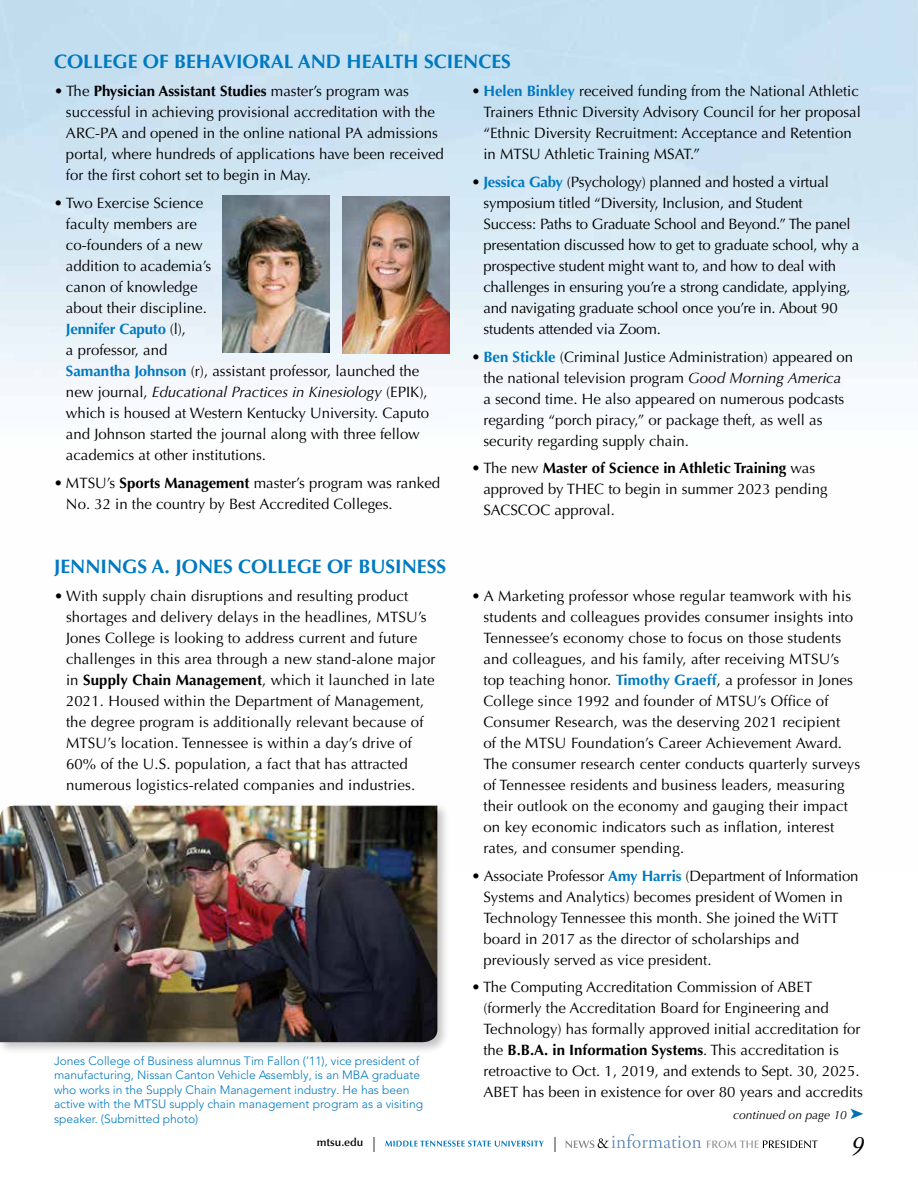
<style>
.page{position:relative;width:918px;height:1188px;background:#fff}
.page>*{position:absolute;margin:0;border:0;box-sizing:border-box;transform-origin:0 0}
.t1{font:italic 27px "Garamond Premr Pro";color:#000}
.t2{font:700 19.5px "Optima LT Std";color:#0079c1}
.t3{font:15px/21px "Optima LT Std";color:#000}
.t4{font:300 12px/14.4px "Avenir LT Pro";color:#0079c1}
.t5{font:italic 12px "Optima LT Std";color:#000}
.t6{font:600 11.25px "Optima LT Std";color:#000}
.s1{font-weight:700}
.s2{font-weight:700;color:#0079c1}
.s3{font-style:italic}
.s4{color:#0071b1}
</style>
<div class="page">
<img style="left:0;top:0;width:918px;height:395px">
<svg style="left:566px;top:1134px;width:135px;height:14px"></svg>
<svg style="left:707px;top:1140px;width:111px;height:8px"></svg>
<svg style="left:385px;top:1141px;width:159px;height:6px"></svg>
<svg style="left:554px;top:1137px;width:2px;height:15px"></svg>
<svg style="left:373px;top:1137px;width:2px;height:15px"></svg>
<img style="left:342px;top:197px;width:107px;height:156px">
<img style="left:222px;top:195px;width:107px;height:157px">
<div style="left:0;top:803px;width:450px;height:252px;background:#000;opacity:.23"></div>
<img style="left:0;top:806px;width:437px;height:236px">
<h2 class="t2" style="left:54px;top:50px;width:458px">COLLEGE OF BEHAVIORAL AND HEALTH SCIENCES</h2>
<p class="t3" style="left:66px;top:81px;width:379px;text-indent:-12px">• The <span class="s1">Physician Assistant Studies</span> master’s program was successful in achieving provisional accreditation with the ARC-PA and opened in the online national PA admissions portal, where hundreds of applications have been received for the first cohort set to begin in May.</p>
<p class="t3" style="left:66px;top:192px;width:365px;text-indent:-12px">• Two Exercise Science<br>faculty members are<br>co-founders of a new<br>addition to academia’s<br>canon of knowledge<br>about their discipline.<br><span class="s2">Jennifer Caputo</span> (l),<br>a professor, and<br><span class="s2">Samantha Johnson</span> (r), assistant professor, launched the new journal, <span class="s3">Educational Practices in Kinesiology</span> (EPIK), which is housed at Western Kentucky University. Caputo and Johnson started the journal along with three fellow academics at other institutions.</p>
<p class="t3" style="left:66px;top:472px;width:376px;text-indent:-12px">• MTSU’s <span class="s1">Sports Management</span> master’s program was ranked<br>No. 32 in the country by Best Accredited Colleges.</p>
<p class="t3" style="left:483px;top:81px;width:379px;text-indent:-12px">• <span class="s2">Helen Binkley</span> received funding from the National Athletic Trainers Ethnic Diversity Advisory Council for her proposal “Ethnic Diversity Recruitment: Acceptance and Retention in MTSU Athletic Training MSAT.”</p>
<p class="t3" style="left:483px;top:171px;width:377px;text-indent:-12px">• <span class="s2">Jessica Gaby</span> (Psychology) planned and hosted a virtual symposium titled “Diversity, Inclusion, and Student Success: Paths to Graduate School and Beyond.” The panel presentation discussed how to get to graduate school, why a prospective student might want to, and how to deal with challenges in ensuring you’re a strong candidate, applying, and navigating graduate school once you’re in. About 90 students attended via Zoom.</p>
<p class="t3" style="left:483px;top:346px;width:371px;text-indent:-12px">• <span class="s2">Ben Stickle</span> (Criminal Justice Administration) appeared on the national television program <span class="s3">Good Morning America<br></span>a second time. He also appeared on numerous podcasts regarding “porch piracy,” or package theft, as well as security regarding supply chain.</p>
<p class="t3" style="left:483px;top:458px;width:346px;text-indent:-12px">• The new <span class="s1">Master of Science in Athletic Training</span> was approved by THEC to begin in summer 2023 pending<br>SACSCOC approval.</p>
<h2 class="t2" style="left:54px;top:555px;width:394px">JENNINGS A. JONES COLLEGE OF BUSINESS</h2>
<p class="t3" style="left:66px;top:585px;width:371px;text-indent:-12px">• With supply chain disruptions and resulting product shortages and delivery delays in the headlines, MTSU’s Jones College is looking to address current and future challenges in this area through a new stand-alone major in <span class="s1">Supply Chain Management</span>, which it launched in late 2021. Housed within the Department of Management, the degree program is additionally relevant because of MTSU’s location. Tennessee is within a day’s drive of 60% of the U.S. population, a fact that has attracted numerous logistics-related companies and industries.</p>
<p class="t3" style="left:483px;top:585px;width:378px;text-indent:-12px">• A Marketing professor whose regular teamwork with his students and colleagues provides consumer insights into Tennessee’s economy chose to focus on those students and colleagues, and his family, after receiving MTSU’s top teaching honor. <span class="s2">Timothy Graeff</span>, a professor in Jones College since 1992 and founder of MTSU’s Office of Consumer Research, was the deserving 2021 recipient<br>of the MTSU Foundation’s Career Achievement Award.<br>The consumer research center conducts quarterly surveys of Tennessee residents and business leaders, measuring their outlook on the economy and gauging their impact on key economic indicators such as inflation, interest rates, and consumer spending.</p>
<p class="t3" style="left:483px;top:865px;width:377px;text-indent:-12px">• Associate Professor <span class="s2">Amy Harris</span> (Department of Information Systems and Analytics) becomes president of Women in Technology Tennessee this month. She joined the WiTT board in 2017 as the director of scholarships and previously served as vice president.</p>
<p class="t3" style="left:483px;top:977px;width:381px;text-indent:-12px">• The Computing Accreditation Commission of ABET (formerly the Accreditation Board for Engineering and Technology) has formally approved initial accreditation for the <span class="s1">B.B.A. in Information Systems</span>. This accreditation is retroactive to Oct. 1, 2019, and extends to Sept. 30, 2025.<br>ABET has been in existence for over 80 years and accredits</p>
<p class="t5" style="left:733px;top:1108px;width:132px">continued on page 10 <span class="s4">➤</span></p>
<p class="t4" style="left:54px;top:1054px;width:371px">Jones College of Business alumnus Tim Fallon (’11), vice president of manufacturing, Nissan Canton Vehicle Assembly, is an MBA graduate who works in the Supply Chain Management industry. He has been active with the MTSU supply chain management program as a visiting speaker. (Submitted photo)</p>
<p class="t6" style="left:317px;top:1136px;width:48px">mtsu.edu</p>
<h1 class="t1" style="left:851px;top:1128px;width:15px">9</h1>
</div>
